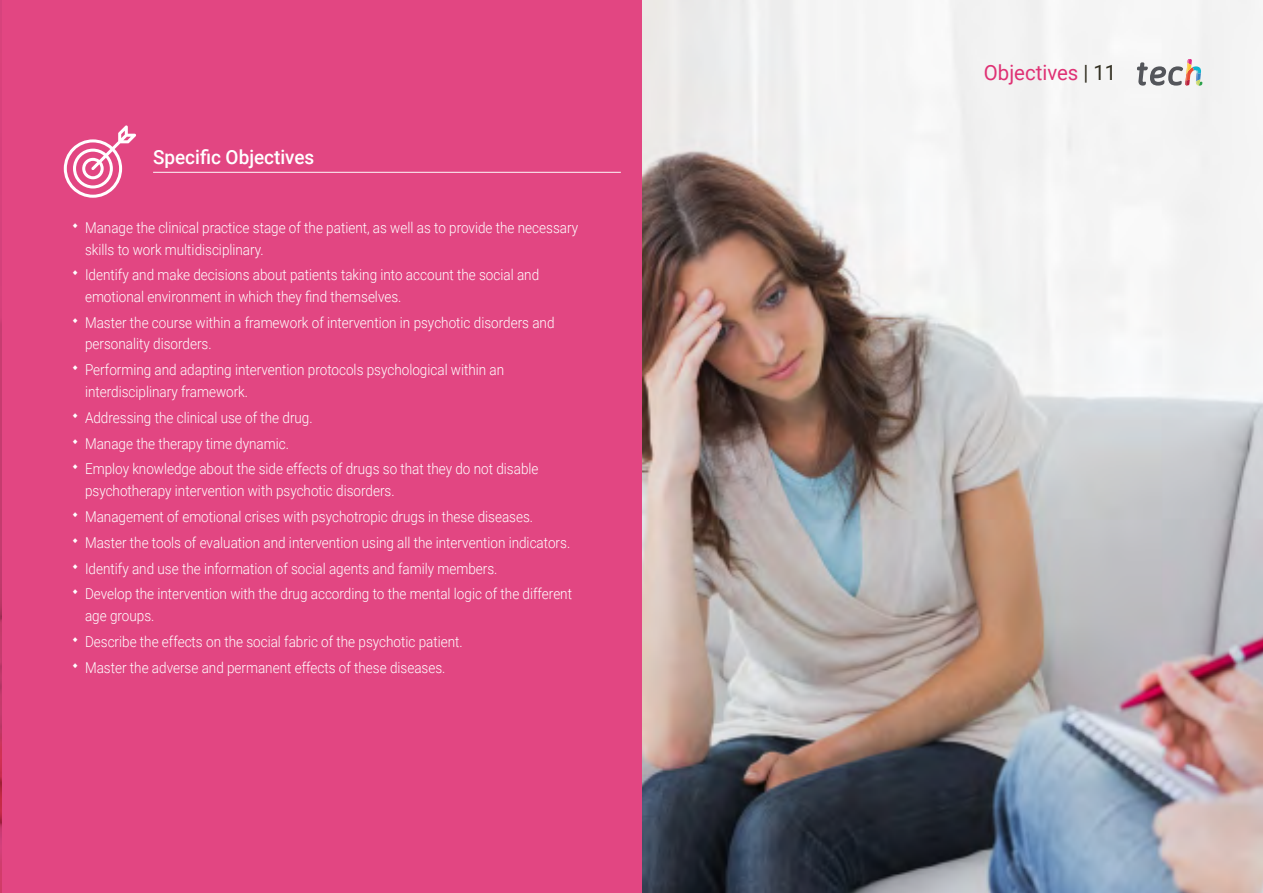
<style>
.page{position:relative;width:1263px;height:893px;background:#fff}
.page>*{position:absolute;margin:0;border:0;box-sizing:border-box;transform-origin:0 0}
.t1{font:21px "Roboto";color:#df3174}
.t2{font:500 19.5px "Roboto";color:#fff}
.t3{font:300 15px/25.8px "Roboto";color:#fff;scale:.9 1}
.s1{color:#312e20}
</style>
<div class="page">
<div style="left:0;top:0;width:642px;height:893px;background:#e24682"></div>
<svg style="left:64px;top:125px;width:72px;height:73px"></svg>
<hr style="left:153px;top:172px;width:468px;height:1px;background:#fff">
<img style="left:642px;top:0;width:621px;height:893px">
<svg style="left:1131px;top:58px;width:94px;height:40px"></svg>
<h2 class="t2" style="left:153px;top:143px;width:163px">Specific Objectives</h2>
<p class="t3" style="left:85px;top:216px;width:549px;line-height:21.6px">Manage the clinical practice stage of the patient, as well as to provide the necessary skills to work multidisciplinary.</p>
<p class="t3" style="left:85px;top:264px;width:506px;line-height:21.6px">Identify and make decisions about patients taking into account the social and emotional environment in which they find themselves.</p>
<p class="t3" style="left:85px;top:311px;width:523px;line-height:21.6px">Master the course within a framework of intervention in psychotic disorders and personality disorders.</p>
<p class="t3" style="left:85px;top:359px;width:467px;line-height:21.6px">Performing and adapting intervention protocols psychological within an interdisciplinary framework.</p>
<p class="t3" style="left:85px;top:404px;width:505px">Addressing the clinical use of the drug.<br>Manage the therapy time dynamic.<br>Employ knowledge about the side effects of drugs so that they do not disable</p>
<p class="t3" style="left:85px;top:477px;width:543px">psychotherapy intervention with psychotic disorders.<br>Management of emotional crises with psychotropic drugs in these diseases.<br>Master the tools of evaluation and intervention using all the intervention indicators.<br>Identify and use the information of social agents and family members.<br>Develop the intervention with the drug according to the mental logic of the different</p>
<p class="t3" style="left:85px;top:602px;width:421px">age groups.<br>Describe the effects on the social fabric of the psychotic patient.<br>Master the adverse and permanent effects of these diseases.</p>
<h1 class="t1" style="left:984px;top:57px;width:134px">Objectives <span class="s1">| 11</span></h1>
<h1 class="t1" style="left:990px;top:57px;width:131px">Objectives <span class="s1">11</span></h1>
</div>
